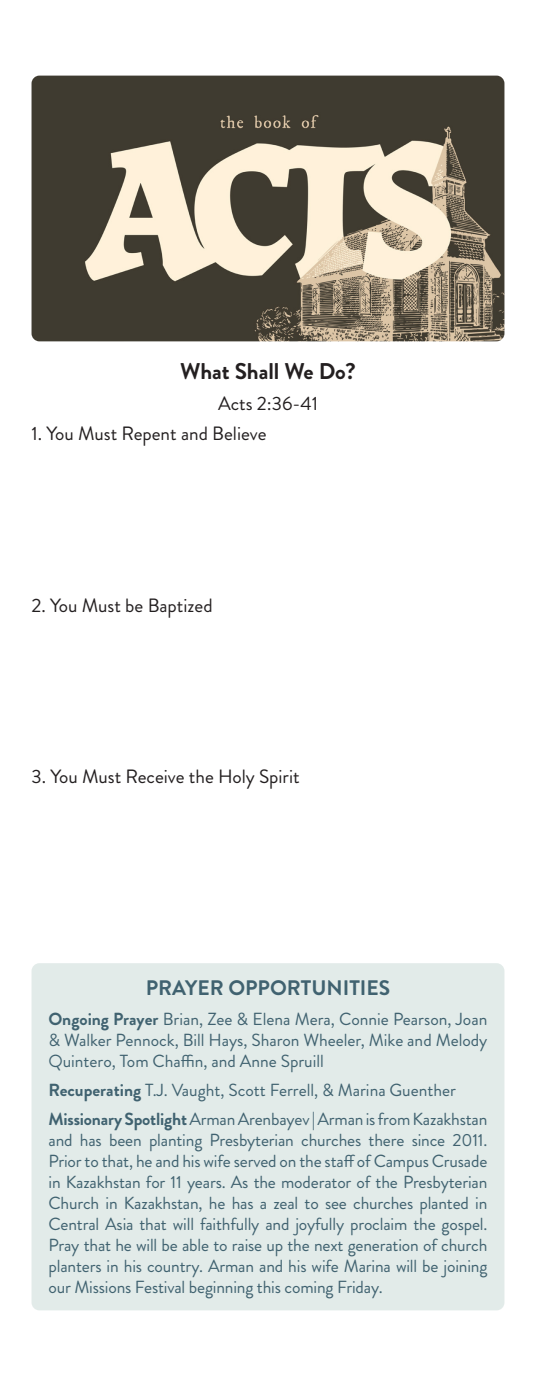
<style>
.page{position:relative;width:536px;height:1386px;background:#fff}
.page>*{position:absolute;margin:0;border:0;box-sizing:border-box;transform-origin:0 0}
.t1{font:700 22.75px "Brandon Grotesque";color:#231f20}
.t2{font:700 21px "Brandon Grotesque";color:#406270}
.t3{font:19.25px "Brandon Grotesque";color:#231f20}
.t4{font:17.5px/21px "Brandon Grotesque";letter-spacing:-.005em;color:#406270;text-align:justify}
.s1{font-weight:700}
</style>
<div class="page">
<div style="left:32px;top:963px;width:472px;height:347px;background:#e2ebe9;border-radius:8px"></div>
<img style="left:32px;top:76px;width:472px;height:265px">
<p class="t1" style="left:180px;top:355px;width:177px">What Shall We Do?</p>
<p class="t3" style="left:218px;top:390px;width:101px">Acts 2:36-41</p>
<p class="t3" style="left:32px;top:421px;width:236px">1. You Must Repent and Believe</p>
<p class="t3" style="left:32px;top:592px;width:183px">2. You Must be Baptized</p>
<p class="t3" style="left:32px;top:763px;width:269px">3. You Must Receive the Holy Spirit</p>
<p class="t2" style="left:146px;top:973px;width:246px">PRAYER OPPORTUNITIES</p>
<p class="t4" style="left:49px;top:1009px;width:440px"><span class="s1">Ongoing Prayer</span> Brian, Zee &amp; Elena Mera, Connie Pearson, Joan &amp; Walker Pennock, Bill Hays, Sharon Wheeler, Mike and Melody Quintero, Tom Chaffin, and Anne Spruill</p>
<p class="t4" style="left:49px;top:1080px;width:409px"><span class="s1">Recuperating</span> T.J. Vaught, Scott Ferrell, &amp; Marina Guenther</p>
<p class="t4" style="left:49px;top:1109px;width:440px"><span class="s1">Missionary Spotlight</span> Arman Arenbayev | Arman is from Kazakhstan and has been planting Presbyterian churches there since 2011.<br>Prior to that, he and his wife served on the staff of Campus Crusade in Kazakhstan for 11 years. As the moderator of the Presbyterian Church in Kazakhstan, he has a zeal to see churches planted in Central Asia that will faithfully and joyfully proclaim the gospel.<br>Pray that he will be able to raise up the next generation of church planters in his country. Arman and his wife Marina will be joining our Missions Festival beginning this coming Friday.</p>
</div>
